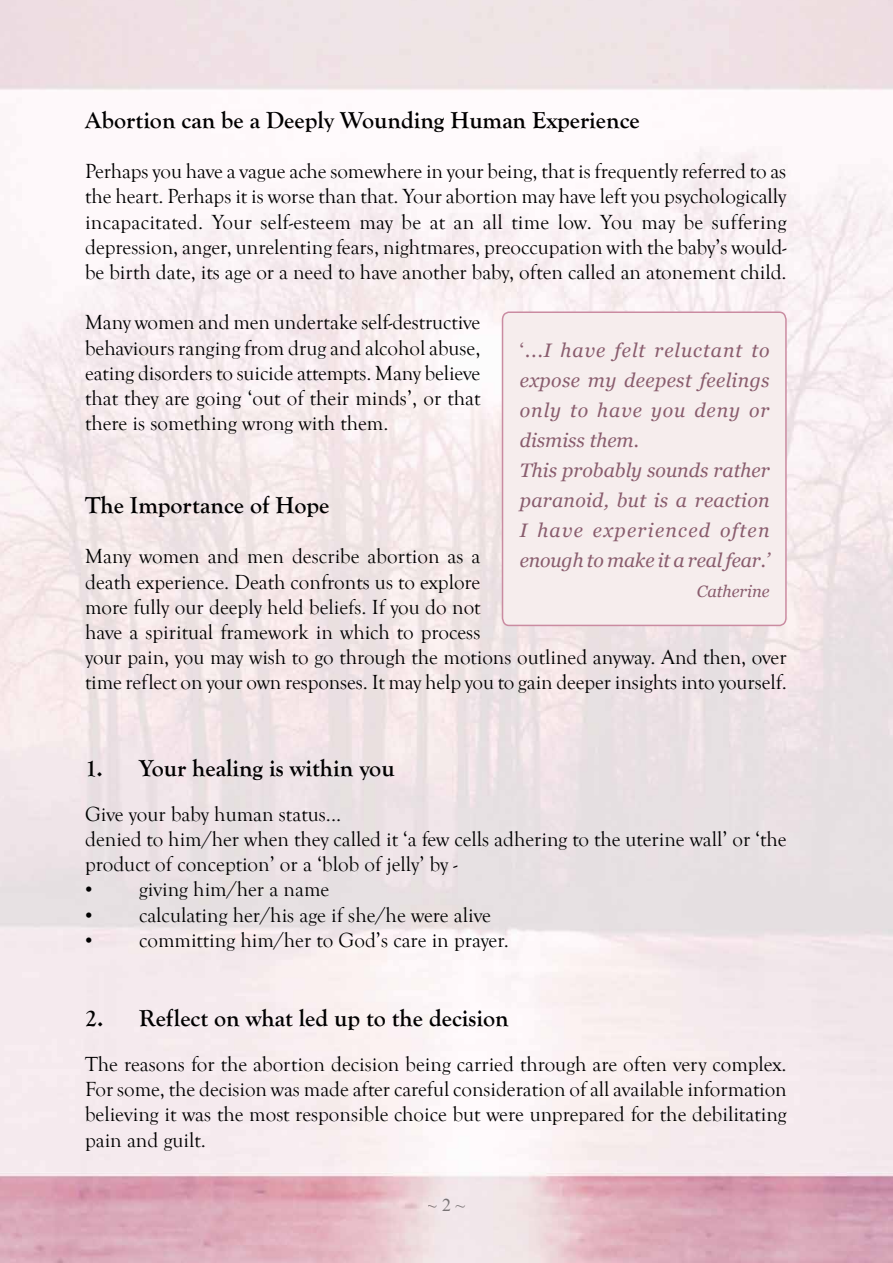
<style>
.page{position:relative;width:893px;height:1263px;background:#fff}
.page>*{position:absolute;margin:0;border:0;box-sizing:border-box;transform-origin:0 0}
.t1{font:700 24px "Goudy Old Style T";color:#000}
.t2{font:21px/25.2px "Goudy Old Style T";color:#000;text-align:justify}
.t3{font:italic 19.5px/30px "Georgia";letter-spacing:.02em;color:#895d6e}
.t4{font:18px "Times New Roman";color:#000}
.t5{font:italic 16.5px "Georgia";color:#895d6e}
.s1{font-style:normal}
.s2{font-family:"Times New Roman"}
</style>
<div class="page">
<svg style="left:501px;top:311px;width:286px;height:316px;background:#f4eaea"></svg>
<p class="t1" style="left:85px;top:106px;width:556px">Abortion can be a Deeply Wounding Human Experience</p>
<p class="t2" style="left:85px;top:159px;width:703px">Perhaps you have a vague ache somewhere in your being, that is frequently referred to as the heart. Perhaps it is worse than that. Your abortion may have left you psychologically incapacitated. Your self-esteem may be at an all time low. You may be suffering depression, anger, unrelenting fears, nightmares, preoccupation with the baby’s would&shy;be birth date, its age or a need to have another baby, often called an atonement child.</p>
<p class="t2" style="left:85px;top:310px;width:397px">Many women and men undertake self-destructive behaviours ranging from drug and alcohol abuse, eating disorders to suicide attempts. Many believe that they are going ‘out of their minds’, or that there is something wrong with them.</p>
<p class="t3" style="left:520px;top:335px;width:251px"><span class="s1">‘</span>...I have felt reluctant to expose my deepest feelings only to have you deny or dismiss them.<br>This probably sounds rather paranoid, but is a reaction<br>I have experienced often enough to make it a real fear.’</p>
<p class="t5" style="left:697px;top:581px;width:74px">Catherine</p>
<p class="t1" style="left:85px;top:492px;width:246px">The Importance of Hope</p>
<p class="t2" style="left:85px;top:544px;width:703px;text-align:left">Many women and men describe abortion as a<br>death experience. Death confronts us to explore<br>more fully our deeply held beliefs. If you do not<br>have a spiritual framework in which to process<br>your pain, you may wish to go through the motions outlined anyway. And then, over time reflect on your own responses. It may help you to gain deeper insights into yourself.</p>
<p class="t1" style="left:85px;top:754px;width:311px">1. Your healing is within you</p>
<p class="t2" style="left:85px;top:802px;width:703px;text-align:left">Give your baby human status...<br>denied to him/her when they called it ‘a few cells adhering to the uterine wall’ or ‘the product of conception’ or a ‘blob of jelly’ by -</p>
<p class="t2" style="left:85px;top:877px;width:246px"><span class="s2">•</span> giving him/her a name</p>
<p class="t2" style="left:85px;top:903px;width:407px"><span class="s2">•</span> calculating her/his age if she/he were alive</p>
<p class="t2" style="left:85px;top:928px;width:425px"><span class="s2">•</span> committing him/her to God’s care in prayer.</p>
<p class="t1" style="left:85px;top:1005px;width:425px">2. Reflect on what led up to the decision</p>
<p class="t2" style="left:85px;top:1052px;width:703px">The reasons for the abortion decision being carried through are often very complex.<br>For some, the decision was made after careful consideration of all available information believing it was the most responsible choice but were unprepared for the debilitating pain and guilt.</p>
<p class="t4" style="left:428px;top:1192px;width:39px">~ 2 ~</p>
</div>
